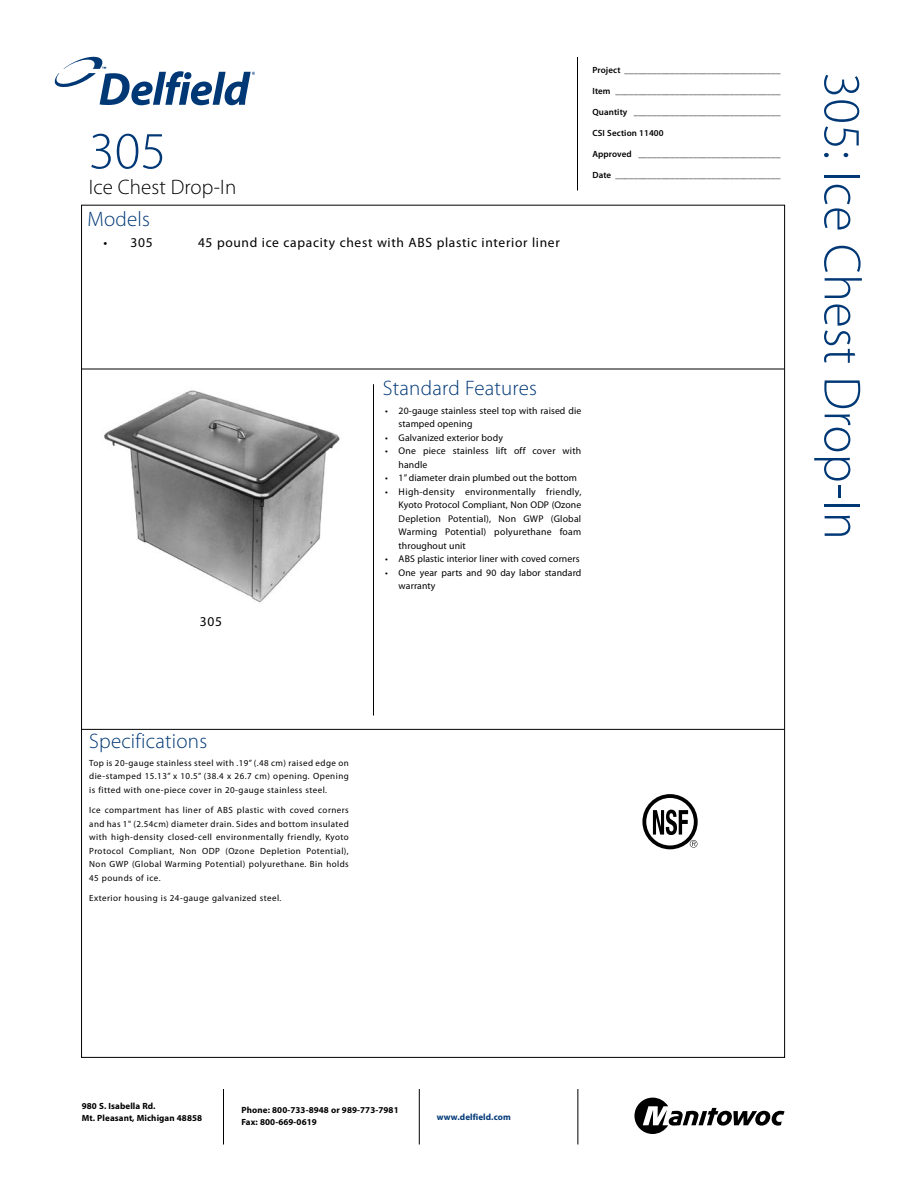
<style>
.page{position:relative;width:918px;height:1188px;background:#fff}
.page>*{position:absolute;margin:0;border:0;box-sizing:border-box;transform-origin:0 0}
.t1{font:300 52.5px "Myriad Pro";letter-spacing:.005em;color:#003876}
.t2{font:300 21px "Myriad Pro";letter-spacing:.01em;color:#003876}
.t3{font:300 21px "Myriad Pro";letter-spacing:.005em;color:#000}
.t4{font:13.5px "Myriad Pro";letter-spacing:.05em;color:#000}
.t5{font:9.75px/13.5px "Myriad Pro";letter-spacing:.01em;color:#000}
.t6{font:9px/13.5px "Myriad Pro";letter-spacing:.05em;color:#000;text-align:justify}
.t7{font:600 9px "Myriad Pro";letter-spacing:.01em;color:#000}
.t8{font:700 9px/12px "Myriad Pro";letter-spacing:.01em;color:#000}
.t9{font:700 9px "Myriad Pro";letter-spacing:.01em;color:#003876}
</style>
<div class="page">
<hr style="left:81px;top:369px;width:703px;height:1px;background:#000">
<hr style="left:82px;top:729px;width:702px;height:1px;background:#000">
<hr style="left:373px;top:384px;width:1px;height:332px;background:#000">
<hr style="left:577px;top:57px;width:1px;height:133px;background:#000">
<hr style="left:223px;top:1089px;width:1px;height:55px;background:#000">
<hr style="left:419px;top:1089px;width:1px;height:55px;background:#000">
<hr style="left:578px;top:1089px;width:1px;height:55px;background:#000">
<svg style="left:55px;top:57px;width:200px;height:48px"></svg>
<svg style="left:634px;top:1098px;width:151px;height:36px"></svg>
<img style="left:104px;top:390px;width:236px;height:213px">
<div style="left:642px;top:794px;width:56px;height:55px;border:4px solid #000;border-radius:50%"></div>
<svg style="left:653px;top:810px;width:44px;height:38px"></svg>
<h1 class="t1" style="left:89px;top:119px;width:79px">305</h1>
<h2 class="t3" style="left:89px;top:174px;width:149px">Ice Chest Drop-In</h2>
<h2 class="t2" style="left:87px;top:206px;width:64px">Models</h2>
<h3 class="t4" style="left:104px;top:234px;width:51px">• 305</h3>
<h3 class="t4" style="left:198px;top:234px;width:363px">45 pound ice capacity chest with ABS plastic interior liner</h3>
<p class="t7" style="left:592px;top:65px;width:190px">Project __________________________________</p>
<p class="t7" style="left:592px;top:86px;width:190px">Item ____________________________________</p>
<p class="t7" style="left:592px;top:107px;width:190px">Quantity ________________________________</p>
<p class="t7" style="left:592px;top:128px;width:73px">CSI Section 11400</p>
<p class="t7" style="left:592px;top:149px;width:190px">Approved _______________________________</p>
<p class="t7" style="left:592px;top:170px;width:190px">Date ____________________________________</p>
<h3 class="t4" style="left:200px;top:613px;width:24px">305</h3>
<h2 class="t2" style="left:383px;top:375px;width:156px">Standard Features</h2>
<p class="t5" style="left:399px;top:404px;width:184px">20-gauge stainless steel top with raised die stamped opening<br>Galvanized exterior body<br>One piece stainless lift off cover with handle<br>1” diameter drain plumbed out the bottom<br>High-density environmentally friendly,<br>Kyoto Protocol Compliant, Non ODP (Ozone<br>Depletion Potential), Non GWP (Global<br>Warming Potential) polyurethane foam throughout unit<br>ABS plastic interior liner with coved corners<br>One year parts and 90 day labor standard warranty</p>
<p class="t5" style="left:385px;top:404px;width:4px">•</p>
<p class="t5" style="left:385px;top:431px;width:4px">• •</p>
<p class="t5" style="left:385px;top:471px;width:4px">• •</p>
<p class="t5" style="left:385px;top:552px;width:4px">• •</p>
<h1 class="t1" style="left:874px;top:72px;width:469px;rotate:90deg">305: Ice Chest Drop-In</h1>
<h2 class="t2" style="left:89px;top:728px;width:119px">Specifications</h2>
<p class="t6" style="left:89px;top:756px;width:261px">Top is 20-gauge stainless steel with .19” (.48 cm) raised edge on die-stamped 15.13” x 10.5” (38.4 x 26.7 cm) opening. Opening is fitted with one-piece cover in 20-gauge stainless steel.</p>
<p class="t6" style="left:89px;top:803px;width:261px">Ice compartment has liner of ABS plastic with coved corners and has 1" (2.54cm) diameter drain. Sides and bottom insulated with high-density closed-cell environmentally friendly, Kyoto Protocol Compliant, Non ODP (Ozone Depletion Potential), Non GWP (Global Warming Potential) polyurethane. Bin holds 45 pounds of ice.</p>
<p class="t6" style="left:89px;top:891px;width:194px">Exterior housing is 24-gauge galvanized steel.</p>
<p class="t8" style="left:82px;top:1100px;width:122px">980 S. Isabella Rd.<br>Mt. Pleasant, Michigan 48858</p>
<p class="t8" style="left:242px;top:1104px;width:159px">Phone: 800-733-8948 or 989-773-7981<br>Fax: 800-669-0619</p>
<p class="t9" style="left:437px;top:1111px;width:75px">www.delfield.com</p>
</div>
